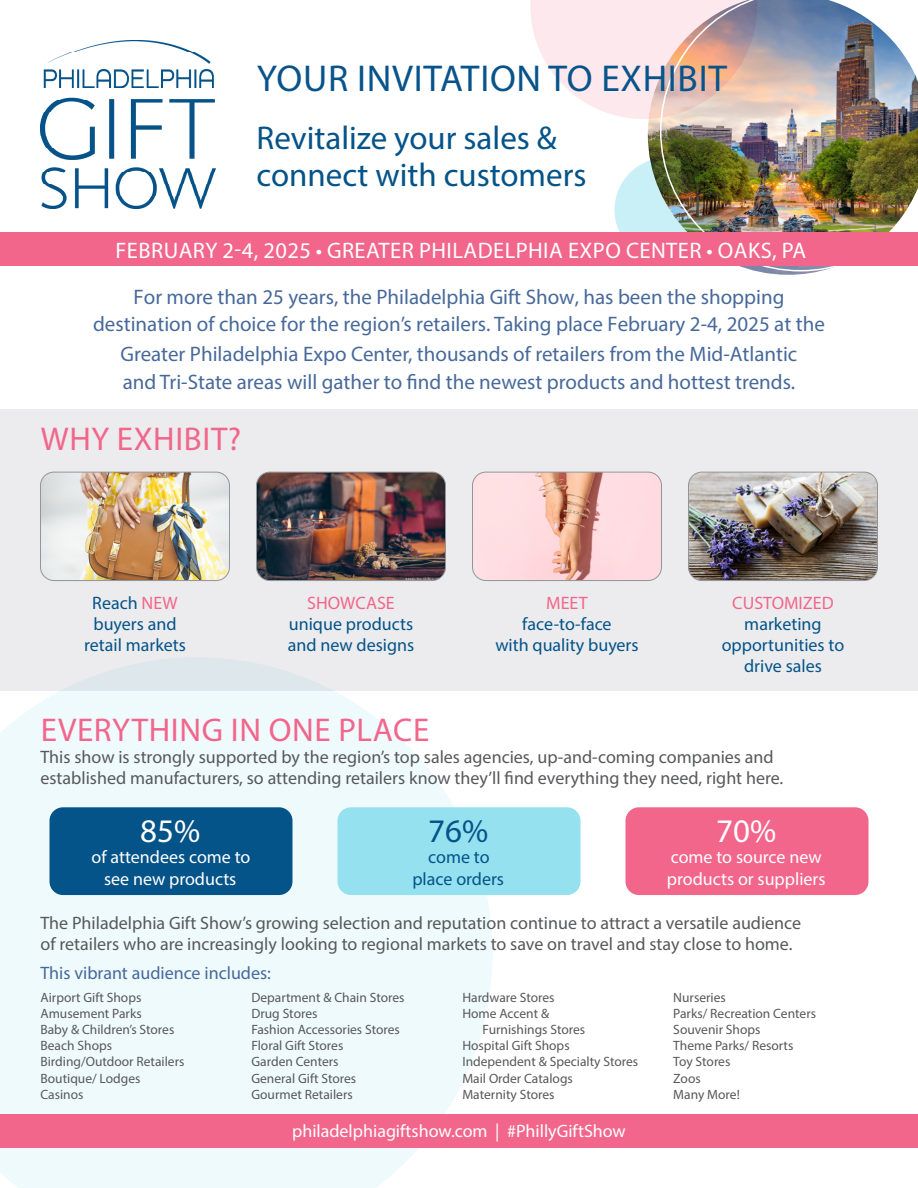
<style>
.page{position:relative;width:918px;height:1188px;background:#fff}
.page>*{position:absolute;margin:0;border:0;box-sizing:border-box;transform-origin:0 0}
.t1{font:37.5px "Myriad Pro";letter-spacing:.02em;color:#08538a}
.t2{font:33px/37.5px "Myriad Pro";color:#045389}
.Subhead{font:33px "Myriad Pro";letter-spacing:.02em;color:#f2668b}
.t3{font:33px "Myriad Pro";color:#fff}
.t4{font:22.5px "Myriad Pro";letter-spacing:.02em;color:#fff}
.t5{font:21px/28.5px "Myriad Pro";color:#47699a;text-align:center}
.Text{font:18px/21.6px "Myriad Pro";color:#57585a}
.t6{font:18px/21.6px "Myriad Pro";color:#045389;text-align:center}
.t7{font:18px/21.6px "Myriad Pro";color:#fff;text-align:center}
.t8{font:18px "Myriad Pro";color:#47699a}
.t9{font:18px "Myriad Pro";color:#f2668b}
.t10{font:13.5px/16.2px "Myriad Pro";color:#57585a}
.s1{color:#f2668b}
</style>
<div class="page">
<svg style="left:0;top:691px;width:492px;height:497px;fill:#effafd"></svg>
<div style="left:0;top:409px;width:918px;height:282px;background:#ececee"></div>
<img style="left:40px;top:472px;width:190px;height:109px">
<div style="left:40px;top:472px;width:190px;height:109px;border:1px solid #939598;border-radius:13px"></div>
<img style="left:40px;top:41px;width:175px;height:167px">
<div style="left:50px;top:807px;width:242px;height:88px;background:#045389;border-radius:14px"></div>
<div style="left:338px;top:807px;width:242px;height:88px;background:#95e1ef;border-radius:14px"></div>
<div style="left:626px;top:807px;width:242px;height:88px;background:#f2668b;border-radius:14px"></div>
<div style="left:0;top:1114px;width:918px;height:34px;background:#f2668b"></div>
<img style="left:256px;top:472px;width:190px;height:109px">
<div style="left:256px;top:472px;width:190px;height:109px;border:1px solid #939598;border-radius:13px"></div>
<img style="left:472px;top:472px;width:190px;height:109px">
<div style="left:472px;top:472px;width:190px;height:109px;border:1px solid #939598;border-radius:13px"></div>
<img style="left:688px;top:472px;width:190px;height:109px">
<div style="left:688px;top:472px;width:190px;height:109px;border:1px solid #939598;border-radius:13px"></div>
<svg style="left:530px;top:0;width:130px;height:119px"></svg>
<div style="left:615px;top:158px;width:104px;height:104px;background:#caf0f7;border-radius:50%"></div>
<img style="left:660px;top:0;width:258px;height:272px">
<div style="left:0;top:232px;width:918px;height:34px;background:#f2668b"></div>
<p class="t1" style="left:257px;top:55px;width:472px">YOUR INVITATION TO EXHIBIT</p>
<p class="t2" style="left:256px;top:118px;width:332px">Revitalize your sales &amp; connect with customers</p>
<p class="t4" style="left:116px;top:236px;width:692px">FEBRUARY 2-4, 2025 • GREATER PHILADELPHIA EXPO CENTER • OAKS, PA</p>
<p class="t5" style="left:93px;top:282px;width:733px">For more than 25 years, the Philadelphia Gift Show, has been the shopping destination of choice for the region’s retailers. Taking place February 2-4, 2025 at the Greater Philadelphia Expo Center, thousands of retailers from the Mid-Atlantic<br>and Tri-State areas will gather to find the newest products and hottest trends.</p>
<p class="Subhead" style="left:41px;top:419px;width:202px">WHY EXHIBIT?</p>
<p class="t6" style="left:92px;top:592px;width:87px">Reach <span class="s1">NEW</span></p>
<p class="t6" style="left:93px;top:613px;width:85px">buyers and</p>
<p class="t6" style="left:84px;top:634px;width:103px">retail markets</p>
<p class="t9" style="left:307px;top:592px;width:89px">SHOWCASE</p>
<p class="t6" style="left:289px;top:613px;width:126px">unique products</p>
<p class="t6" style="left:288px;top:634px;width:128px">and new designs</p>
<p class="t9" style="left:546px;top:592px;width:43px">MEET</p>
<p class="t6" style="left:522px;top:613px;width:91px">face-to-face</p>
<p class="t6" style="left:495px;top:634px;width:145px">with quality buyers</p>
<p class="t9" style="left:732px;top:592px;width:103px">CUSTOMIZED</p>
<p class="t6" style="left:744px;top:613px;width:79px">marketing</p>
<p class="t6" style="left:722px;top:634px;width:124px">opportunities to</p>
<p class="t6" style="left:744px;top:655px;width:79px">drive sales</p>
<p class="Subhead" style="left:41px;top:710px;width:390px">EVERYTHING IN ONE PLACE</p>
<p class="Text" style="left:40px;top:745px;width:735px">This show is strongly supported by the region’s top sales agencies, up-and-coming companies and</p>
<p class="Text" style="left:40px;top:767px;width:744px">established manufacturers, so attending retailers know they’ll find everything they need, right here.</p>
<p class="t3" style="left:140px;top:810px;width:61px">85%</p>
<p class="t7" style="left:92px;top:846px;width:160px">of attendees come to see new products</p>
<p class="t2" style="left:428px;top:811px;width:61px">76%</p>
<p class="t6" style="left:412px;top:846px;width:93px">come to place orders</p>
<p class="t3" style="left:716px;top:810px;width:61px">70%</p>
<p class="t7" style="left:667px;top:846px;width:160px;text-align:left">come to source new products or suppliers</p>
<p class="Text" style="left:40px;top:911px;width:762px">The Philadelphia Gift Show’s growing selection and reputation continue to attract a versatile audience of retailers who are increasingly looking to regional markets to save on travel and stay close to home.</p>
<p class="t8" style="left:40px;top:961px;width:232px">This vibrant audience includes:</p>
<p class="t10" style="left:40px;top:989px;width:102px">Airport Gift Shops</p>
<p class="t10" style="left:40px;top:1005px;width:103px">Amusement Parks</p>
<p class="t10" style="left:40px;top:1021px;width:135px">Baby &amp; Children’s Stores</p>
<p class="t10" style="left:40px;top:1037px;width:73px">Beach Shops</p>
<p class="t10" style="left:40px;top:1053px;width:146px">Birding/Outdoor Retailers</p>
<p class="t10" style="left:40px;top:1070px;width:102px">Boutique/ Lodges</p>
<p class="t10" style="left:40px;top:1086px;width:44px">Casinos</p>
<p class="t10" style="left:251px;top:989px;width:155px">Department &amp; Chain Stores</p>
<p class="t10" style="left:251px;top:1005px;width:68px">Drug Stores</p>
<p class="t10" style="left:251px;top:1021px;width:150px">Fashion Accessories Stores</p>
<p class="t10" style="left:251px;top:1037px;width:93px">Floral Gift Stores</p>
<p class="t10" style="left:251px;top:1053px;width:89px">Garden Centers</p>
<p class="t10" style="left:251px;top:1070px;width:106px">General Gift Stores</p>
<p class="t10" style="left:251px;top:1086px;width:103px">Gourmet Retailers</p>
<p class="t10" style="left:462px;top:989px;width:94px">Hardware Stores</p>
<p class="t10" style="left:483px;top:1005px;width:104px;text-indent:-20px">Home Accent &amp;<br>Furnishings Stores</p>
<p class="t10" style="left:462px;top:1037px;width:109px">Hospital Gift Shops</p>
<p class="t10" style="left:462px;top:1053px;width:177px">Independent &amp; Specialty Stores</p>
<p class="t10" style="left:462px;top:1070px;width:112px">Mail Order Catalogs</p>
<p class="t10" style="left:462px;top:1086px;width:94px">Maternity Stores</p>
<p class="t10" style="left:673px;top:989px;width:54px">Nurseries</p>
<p class="t10" style="left:673px;top:1005px;width:144px">Parks/ Recreation Centers</p>
<p class="t10" style="left:673px;top:1021px;width:89px">Souvenir Shops</p>
<p class="t10" style="left:673px;top:1037px;width:122px">Theme Parks/ Resorts</p>
<p class="t10" style="left:673px;top:1053px;width:59px">Toy Stores</p>
<p class="t10" style="left:673px;top:1070px;width:29px">Zoos</p>
<p class="t10" style="left:673px;top:1086px;width:68px">Many More!</p>
<p class="t7" style="left:292px;top:1120px;width:335px">philadelphiagiftshow.com | #PhillyGiftShow</p>
</div>
